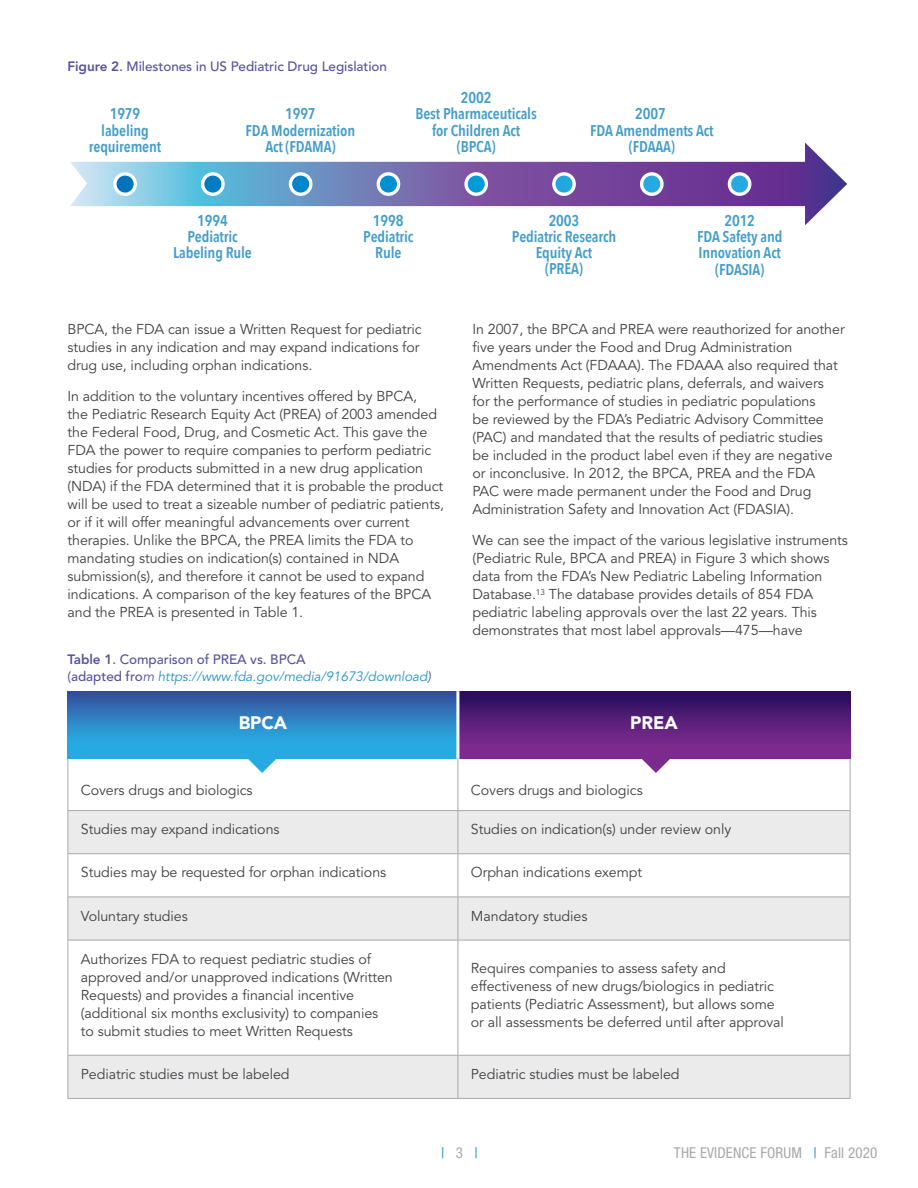
<style>
.page{position:relative;width:918px;height:1188px;background:#fff}
.page>*{position:absolute;margin:0;border:0;box-sizing:border-box;transform-origin:0 0}
.t1{font:900 18px "Avenir LT Std";letter-spacing:-.005em;color:#fff}
.t2{font:600 15.6px/16px "Avenir Next Condensed";letter-spacing:-.01em;color:#439dca;text-align:center}
.t3{font:condensed 15px "Helvetica Neue LT Std";letter-spacing:.01em;color:#a7a9ac}
.t4{font:condensed 15px "Helvetica Neue LT Std";color:#2495c6}
.t5{font:14.25px/18px "Avenir LT Std";letter-spacing:-.005em;color:#414042}
.t6{font:italic 13.5px/16.5px "Avenir LT Std";letter-spacing:-.005em;color:#2495c6}
.t7{font:500 13.5px "Avenir LT Std";letter-spacing:-.005em;color:#56539d}
.s1{font-weight:800}
.s2{font-weight:800;font-style:normal;color:#56539d}
.s3{font-weight:500;font-style:normal;color:#56539d}
.s4{color:#56539d}
.s5{color:#a7a9ac}
.s6{color:#2495c6}
</style>
<div class="page">
<div style="left:68px;top:691px;width:390px;height:68px;background:linear-gradient(to bottom,#36539e,#25bbee)"></div>
<div style="left:458px;top:691px;width:392px;height:68px;background:linear-gradient(to bottom,#2a0e5d,#892f96)"></div>
<svg style="left:69px;top:811px;width:781px;height:287px"></svg>
<hr style="left:68px;top:759px;width:1px;height:51px;background:#a7a9ac">
<hr style="left:458px;top:759px;width:1px;height:51px;background:#a7a9ac">
<hr style="left:850px;top:759px;width:1px;height:51px;background:#a7a9ac">
<hr style="left:68px;top:810px;width:390px;height:1px;background:#a7a9ac">
<hr style="left:68px;top:811px;width:1px;height:42px;background:#a7a9ac">
<hr style="left:458px;top:810px;width:392px;height:1px;background:#a7a9ac">
<hr style="left:458px;top:811px;width:1px;height:42px;background:#a7a9ac">
<hr style="left:850px;top:811px;width:1px;height:42px;background:#a7a9ac">
<hr style="left:68px;top:853px;width:390px;height:1px;background:#a7a9ac">
<hr style="left:68px;top:854px;width:1px;height:43px;background:#a7a9ac">
<hr style="left:458px;top:853px;width:392px;height:1px;background:#a7a9ac">
<hr style="left:458px;top:854px;width:1px;height:43px;background:#a7a9ac">
<hr style="left:850px;top:854px;width:1px;height:43px;background:#a7a9ac">
<hr style="left:68px;top:897px;width:390px;height:1px;background:#a7a9ac">
<hr style="left:68px;top:897px;width:1px;height:43px;background:#a7a9ac">
<hr style="left:458px;top:897px;width:392px;height:1px;background:#a7a9ac">
<hr style="left:458px;top:897px;width:1px;height:43px;background:#a7a9ac">
<hr style="left:850px;top:897px;width:1px;height:43px;background:#a7a9ac">
<hr style="left:68px;top:940px;width:390px;height:1px;background:#a7a9ac">
<hr style="left:68px;top:940px;width:1px;height:115px;background:#a7a9ac">
<hr style="left:458px;top:940px;width:392px;height:1px;background:#a7a9ac">
<hr style="left:458px;top:940px;width:1px;height:115px;background:#a7a9ac">
<hr style="left:850px;top:940px;width:1px;height:115px;background:#a7a9ac">
<hr style="left:68px;top:1055px;width:390px;height:1px;background:#a7a9ac">
<hr style="left:68px;top:1056px;width:1px;height:42px;background:#a7a9ac">
<hr style="left:458px;top:1055px;width:392px;height:1px;background:#a7a9ac">
<hr style="left:458px;top:1056px;width:1px;height:42px;background:#a7a9ac">
<hr style="left:850px;top:1056px;width:1px;height:42px;background:#a7a9ac">
<hr style="left:68px;top:1098px;width:390px;height:1px;background:#a7a9ac">
<hr style="left:458px;top:1098px;width:392px;height:1px;background:#a7a9ac">
<hr style="left:456px;top:691px;width:3px;height:68px;background:#fff">
<svg style="left:70px;top:143px;width:777px;height:82px"></svg>
<svg style="left:112px;top:171px;width:641px;height:27px;background:#7584be"></svg>
<svg style="left:641px;top:757px;width:30px;height:16px"></svg>
<svg style="left:248px;top:757px;width:29px;height:16px"></svg>
<p class="t7" style="left:68px;top:58px;width:321px"><span class="s1">Figure 2</span>. Milestones in US Pediatric Drug Legislation</p>
<p class="t2" style="left:89px;top:106px;width:74px">1979 labeling requirement</p>
<p class="t2" style="left:246px;top:106px;width:111px">1997<br>FDA Modernization<br>Act (FDAMA)</p>
<p class="t2" style="left:416px;top:89px;width:123px">2002<br>Best Pharmaceuticals for Children Act (BPCA)</p>
<p class="t2" style="left:590px;top:106px;width:125px">2007<br>FDA Amendments Act (FDAAA)</p>
<p class="t2" style="left:512px;top:212px;width:106px">2003<br>Pediatric Research<br>Equity Act<br>(PREA)</p>
<p class="t2" style="left:363px;top:212px;width:52px">1998<br>Pediatric<br>Rule</p>
<p class="t2" style="left:173px;top:212px;width:80px">1994<br>Pediatric<br>Labeling Rule</p>
<p class="t2" style="left:697px;top:212px;width:87px">2012<br>FDA Safety and<br>Innovation Act (FDASIA)</p>
<p class="t5" style="left:68px;top:320px;width:356px">BPCA, the FDA can issue a Written Request for pediatric studies in any indication and may expand indications for drug use, including orphan indications.</p>
<p class="t5" style="left:68px;top:388px;width:378px">In addition to the voluntary incentives offered by BPCA,<br>the Pediatric Research Equity Act (PREA) of 2003 amended the Federal Food, Drug, and Cosmetic Act. This gave the FDA the power to require companies to perform pediatric studies for products submitted in a new drug application (NDA) if the FDA determined that it is probable the product will be used to treat a sizeable number of pediatric patients, or if it will offer meaningful advancements over current therapies. Unlike the BPCA, the PREA limits the FDA to mandating studies on indication(s) contained in NDA submission(s), and therefore it cannot be used to expand indications. A comparison of the key features of the BPCA and the PREA is presented in Table 1.</p>
<p class="t5" style="left:472px;top:320px;width:374px">In 2007, the BPCA and PREA were reauthorized for another five years under the Food and Drug Administration Amendments Act (FDAAA). The FDAAA also required that Written Requests, pediatric plans, deferrals, and waivers<br>for the performance of studies in pediatric populations<br>be reviewed by the FDA’s Pediatric Advisory Committee (PAC) and mandated that the results of pediatric studies<br>be included in the product label even if they are negative or inconclusive. In 2012, the BPCA, PREA and the FDA PAC were made permanent under the Food and Drug Administration Safety and Innovation Act (FDASIA).</p>
<p class="t5" style="left:472px;top:532px;width:377px">We can see the impact of the various legislative instruments (Pediatric Rule, BPCA and PREA) in Figure 3 which shows data from the FDA’s New Pediatric Labeling Information Database.<sup>13</sup> The database provides details of 854 FDA pediatric labeling approvals over the last 22 years. This demonstrates that most label approvals—475—have</p>
<p class="t6" style="left:68px;top:652px;width:365px"><span class="s2">Table 1</span><span class="s3">. Comparison of PREA vs. BPCA<br>(adapted fro</span><span class="s4">m</span> https://www.fda.gov/media/91673/download<span class="s4">)</span></p>
<p class="t1" style="left:239px;top:711px;width:50px">BPCA</p>
<p class="t1" style="left:630px;top:711px;width:49px">PREA</p>
<p class="t5" style="left:81px;top:782px;width:173px">Covers drugs and biologics</p>
<p class="t5" style="left:471px;top:782px;width:173px">Covers drugs and biologics</p>
<p class="t5" style="left:81px;top:821px;width:200px">Studies may expand indications</p>
<p class="t5" style="left:471px;top:821px;width:262px">Studies on indication(s) under review only</p>
<p class="t5" style="left:81px;top:864px;width:307px">Studies may be requested for orphan indications</p>
<p class="t5" style="left:471px;top:864px;width:173px">Orphan indications exempt</p>
<p class="t5" style="left:81px;top:907px;width:109px">Voluntary studies</p>
<p class="t5" style="left:471px;top:907px;width:118px">Mandatory studies</p>
<p class="t5" style="left:81px;top:950px;width:314px">Authorizes FDA to request pediatric studies of approved and/or unapproved indications (Written Requests) and provides a financial incentive (additional six months exclusivity) to companies to submit studies to meet Written Requests</p>
<p class="t5" style="left:471px;top:959px;width:315px">Requires companies to assess safety and effectiveness of new drugs/biologics in pediatric patients (Pediatric Assessment), but allows some or all assessments be deferred until after approval</p>
<p class="t5" style="left:81px;top:1065px;width:210px">Pediatric studies must be labeled</p>
<p class="t5" style="left:471px;top:1065px;width:210px">Pediatric studies must be labeled</p>
<p class="t4" style="left:441px;top:1144px;width:38px">| <span class="s5">3</span> |</p>
<p class="t3" style="left:674px;top:1144px;width:205px">THE EVIDENCE FORUM <span class="s6">|</span> Fall 2020</p>
</div>
